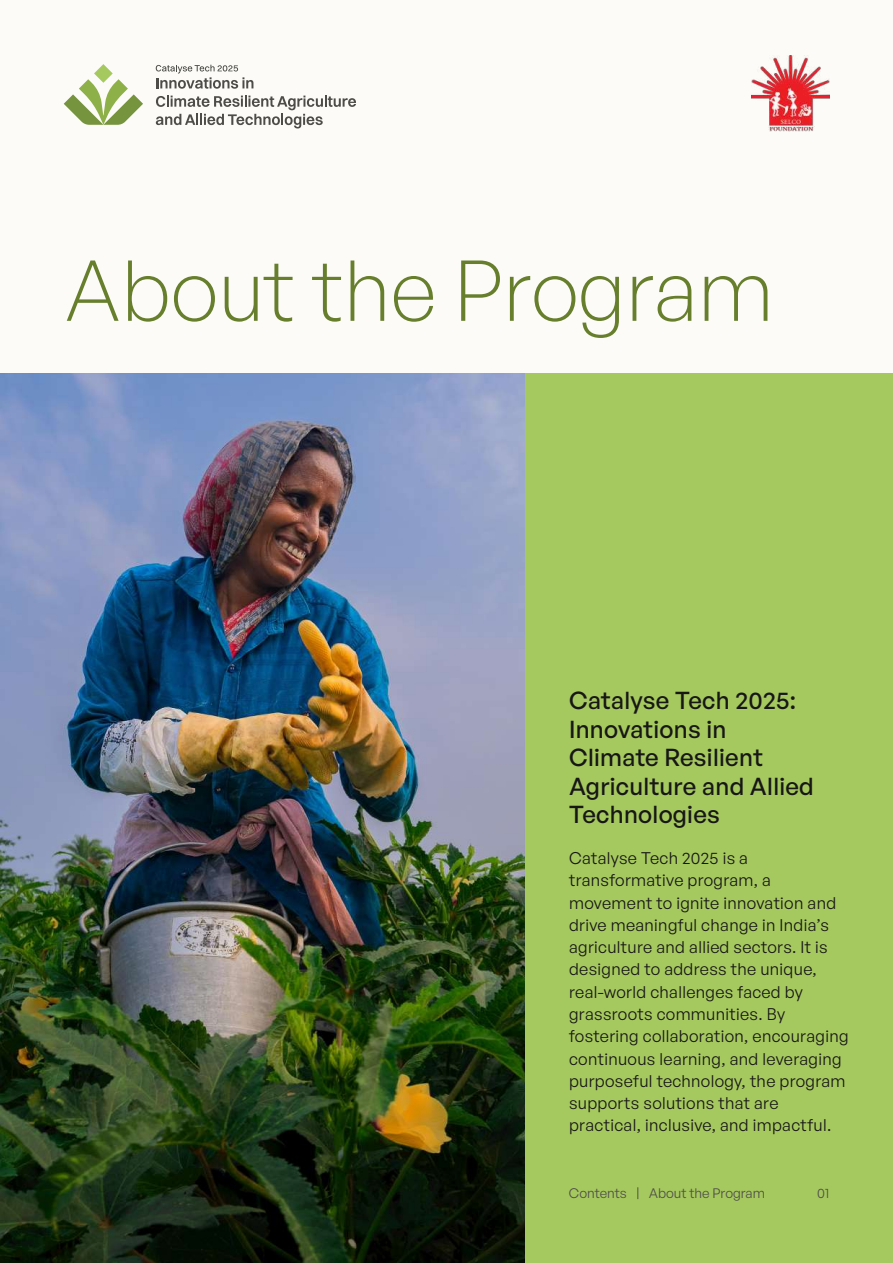
<style>
.page{position:relative;width:893px;height:1263px;background:#fff}
.page>*{position:absolute;margin:0;border:0;box-sizing:border-box;transform-origin:0 0}
.t1{font:300 84px "General Sans";color:#677f2d}
.t2{font:500 24px/28.5px "General Sans";letter-spacing:.015em;color:#171716}
.t3{font:16.5px/22.4px "General Sans";letter-spacing:.02em;color:#171716}
.t4{font:13.5px "General Sans";color:#4f4f4a}
</style>
<div class="page">
<img style="left:0;top:373px;width:525px;height:890px">
<div style="left:525px;top:372px;width:368px;height:891px;background:#a6c95f"></div>
<div style="left:0;top:0;width:893px;height:372px;background:#fcfbf7"></div>
<img style="left:752px;top:56px;width:78px;height:76px">
<svg style="left:64px;top:64px;width:79px;height:61px"></svg>
<svg style="left:156px;top:96px;width:200px;height:33px"></svg>
<svg style="left:156px;top:65px;width:97px;height:24px"></svg>
<svg style="left:637px;top:1187px;width:1px;height:12px"></svg>
<h1 class="t1" style="left:64px;top:238px;width:711px">About the Program</h1>
<h2 class="t2" style="left:569px;top:686px;width:246px">Catalyse Tech 2025:<br>Innovations in<br>Climate Resilient<br>Agriculture and Allied<br>Technologies</h2>
<p class="t3" style="left:569px;top:846px;width:281px">Catalyse Tech 2025 is a transformative program, a movement to ignite innovation and drive meaningful change in India’s agriculture and allied sectors. It is designed to address the unique, real-world challenges faced by grassroots communities. By fostering collaboration, encouraging continuous learning, and leveraging purposeful technology, the program supports solutions that are practical, inclusive, and impactful.</p>
<p class="t4" style="left:569px;top:1185px;width:59px">Contents</p>
<p class="t4" style="left:649px;top:1185px;width:118px">About the Program</p>
<p class="t4" style="left:817px;top:1185px;width:13px">01</p>
</div>
